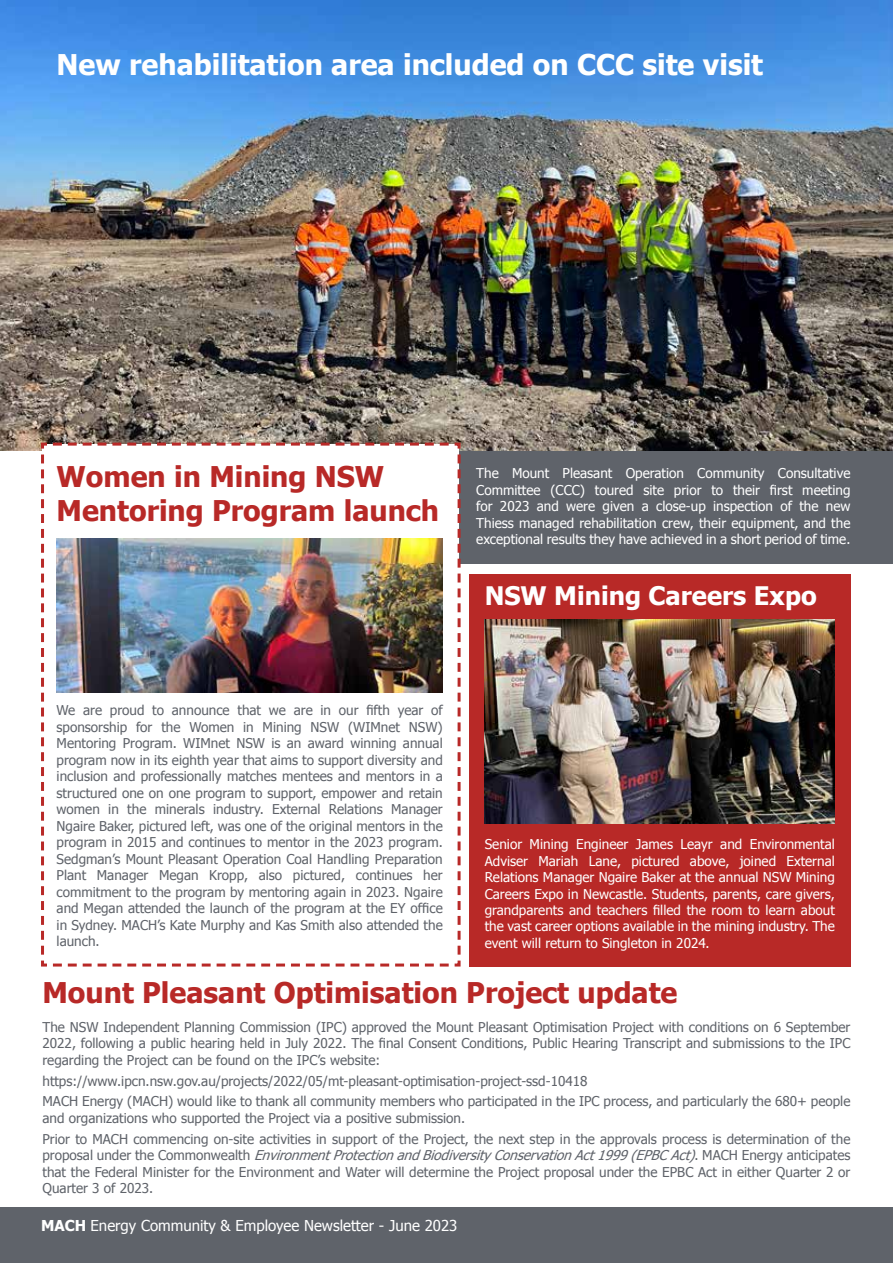
<style>
.page{position:relative;width:893px;height:1263px;background:#fff}
.page>*{position:absolute;margin:0;border:0;box-sizing:border-box;transform-origin:0 0}
.t1{font:700 28.5px/34.2px "Tahoma";color:#b82927}
.t2{font:700 28.5px "Tahoma";color:#fff}
.t3{font:700 25.5px "Tahoma";color:#fff}
.t4{font:15px "Tahoma";color:#fff}
.t5{font:13.5px/16.5px "Tahoma";color:#5f636a;text-align:justify}
.t6{font:13.5px/16.5px "Tahoma";color:#fff;text-align:justify}
.s1{font-style:italic}
.s2{font-weight:700}
</style>
<div class="page">
<div style="left:0;top:1207px;width:893px;height:56px;background:#5f636a"></div>
<div style="left:50px;top:128px;width:843px;height:435px;background:#5f636a"></div>
<img style="left:0;top:0;width:893px;height:451px">
<svg style="left:40px;top:441px;width:422px;height:526px"></svg>
<img style="left:57px;top:539px;width:386px;height:153px">
<div style="left:469px;top:574px;width:381px;height:392px;background:#b82927"></div>
<img style="left:485px;top:619px;width:350px;height:205px">
<h1 class="t2" style="left:57px;top:45px;width:708px">New rehabilitation area included on CCC site visit</h1>
<h1 class="t1" style="left:57px;top:457px;width:384px">Women in Mining NSW<br>Mentoring Program launch</h1>
<p class="t6" style="left:476px;top:464px;width:376px">The Mount Pleasant Operation Community Consultative Committee (CCC) toured site prior to their first meeting for 2023 and were given a close-up inspection of the new Thiess managed rehabilitation crew, their equipment, and the exceptional results they have achieved in a short period of time.</p>
<h2 class="t3" style="left:485px;top:578px;width:333px">NSW Mining Careers Expo</h2>
<p class="t5" style="left:57px;top:701px;width:388px">We are proud to announce that we are in our fifth year of sponsorship for the Women in Mining NSW (WIMnet NSW)<br>Mentoring Program. WIMnet NSW is an award winning annual program now in its eighth year that aims to support diversity and inclusion and professionally matches mentees and mentors in a structured one on one program to support, empower and retain women in the minerals industry. External Relations Manager Ngaire Baker, pictured left, was one of the original mentors in the program in 2015 and continues to mentor in the 2023 program.<br>Sedgman’s Mount Pleasant Operation Coal Handling Preparation Plant Manager Megan Kropp, also pictured, continues her commitment to the program by mentoring again in 2023. Ngaire and Megan attended the launch of the program at the EY office in Sydney. MACH’s Kate Murphy and Kas Smith also attended the launch.</p>
<h1 class="t1" style="left:43px;top:973px;width:636px">Mount Pleasant Optimisation Project update</h1>
<p class="t5" style="left:43px;top:1018px;width:809px">The NSW Independent Planning Commission (IPC) approved the Mount Pleasant Optimisation Project with conditions on 6 September 2022, following a public hearing held in July 2022. The final Consent Conditions, Public Hearing Transcript and submissions to the IPC regarding the Project can be found on the IPC’s website:</p>
<p class="t5" style="left:43px;top:1070px;width:809px;line-height:20.7px">https://www.ipcn.nsw.gov.au/projects/2022/05/mt-pleasant-optimisation-project-ssd-10418<br>MACH Energy (MACH) would like to thank all community members who participated in the IPC process, and particularly the 680+ people</p>
<p class="t5" style="left:43px;top:1107px;width:809px;line-height:20.7px">and organizations who supported the Project via a positive submission.<br>Prior to MACH commencing on-site activities in support of the Project, the next step in the approvals process is determination of the</p>
<p class="t5" style="left:43px;top:1146px;width:809px">p r o p o s a l u n d e r t h e C o m m o n w e a l t h <span class="s1">EnvironmentProtectionandBiodiversity ConservationAct1999(EPBCAct)</span>. M A C H E n e r g y a n t i c i p a t e s that the Federal Minister for the Environment and Water will determine the Project proposal under the EPBC Act in either Quarter 2 or Quarter 3 of 2023.</p>
<p class="t6" style="left:485px;top:835px;width:352px">Senior Mining Engineer James Leayr and Environmental Adviser Mariah Lane, pictured above, joined External Relations Manager Ngaire Baker at the annual NSW Mining Careers Expo in Newcastle. Students, parents, care givers, grandparents and teachers filled the room to learn about the vast career options available in the mining industry. The event will return to Singleton in 2024.</p>
<p class="t4" style="left:41px;top:1215px;width:418px"><span class="s2">MACH</span> Energy Community &amp; Employee Newsletter - June 2023</p>
</div>
